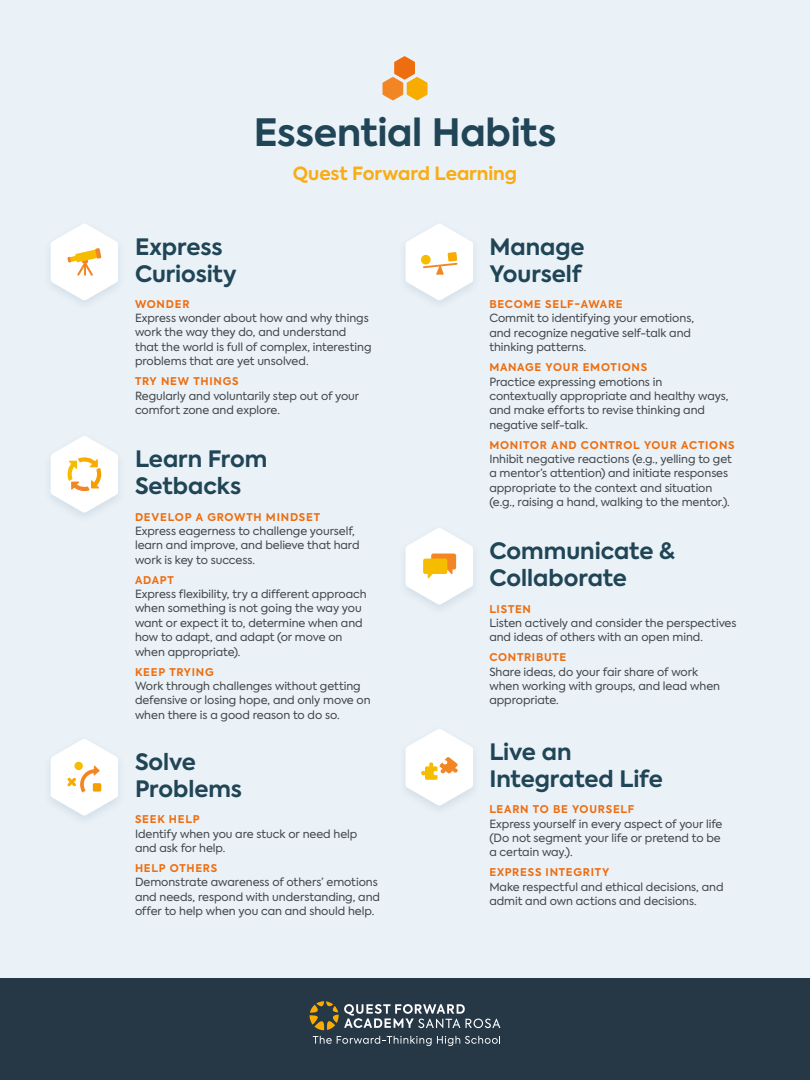
<style>
.page{position:relative;width:810px;height:1080px;background:#fff}
.page>*{position:absolute;margin:0;border:0;box-sizing:border-box;transform-origin:0 0}
.t1{font:700 37.5px "Axiforma";letter-spacing:-.01em;color:#204556}
.t2{font:700 22.5px/27px "Axiforma";color:#204556}
.t3{font:700 18.12px "Axiforma";letter-spacing:-.005em;color:#f9ac13}
.t4{font:11.25px/14.4px "Axiforma";letter-spacing:-.005em;color:#404648}
.t5{font:700 10.62px "Axiforma";letter-spacing:.07em;color:#ee6d0e}
</style>
<div class="page">
<div style="left:0;top:0;width:810px;height:979px;background:#eaf1f7"></div>
<div style="left:0;top:979px;width:810px;height:101px;background:#263746"></div>
<svg style="left:310px;top:1001px;width:190px;height:29px"></svg>
<svg style="left:313px;top:1036px;width:187px;height:10px"></svg>
<svg style="left:51px;top:224px;width:67px;height:77px"></svg>
<svg style="left:51px;top:436px;width:67px;height:77px"></svg>
<svg style="left:406px;top:224px;width:67px;height:77px"></svg>
<svg style="left:406px;top:528px;width:67px;height:77px"></svg>
<div style="left:423px;top:559px;width:24px;height:15px;background:#f6bd00;border-radius:2px"></div>
<svg style="left:51px;top:739px;width:67px;height:77px"></svg>
<svg style="left:406px;top:729px;width:67px;height:77px"></svg>
<svg style="left:383px;top:56px;width:45px;height:44px"></svg>
<h1 class="t1" style="left:254px;top:106px;width:304px">Essential Habits</h1>
<h3 class="t3" style="left:293px;top:161px;width:226px">Quest Forward Learning</h3>
<h2 class="t2" style="left:135px;top:234px;width:103px">Express<br>Curiosity</h2>
<p class="t5" style="left:135px;top:297px;width:56px">WONDER</p>
<p class="t4" style="left:135px;top:311px;width:238px">Express wonder about how and why things work the way they do, and understand that the world is full of complex, interesting problems that are yet unsolved.</p>
<p class="t5" style="left:135px;top:374px;width:105px">TRY NEW THINGS</p>
<p class="t4" style="left:135px;top:389px;width:226px">Regularly and voluntarily step out of your comfort zone and explore.</p>
<h2 class="t2" style="left:135px;top:446px;width:134px">Learn From<br>Setbacks</h2>
<p class="t5" style="left:135px;top:509px;width:187px">DEVELOP A GROWTH MINDSET</p>
<p class="t4" style="left:135px;top:524px;width:226px">Express eagerness to challenge yourself, learn and improve, and believe that hard work is key to success.</p>
<p class="t5" style="left:135px;top:573px;width:40px">ADAPT</p>
<p class="t4" style="left:135px;top:587px;width:233px">Express flexibility, try a different approach when something is not going the way you want or expect it to, determine when and how to adapt, and adapt (or move on when appropriate).</p>
<p class="t5" style="left:135px;top:664px;width:80px">KEEP TRYING</p>
<p class="t4" style="left:135px;top:679px;width:237px">Work through challenges without getting defensive or losing hope, and only move on when there is a good reason to do so.</p>
<h2 class="t2" style="left:135px;top:749px;width:109px">Solve<br>Problems</h2>
<p class="t5" style="left:135px;top:812px;width:66px">SEEK HELP</p>
<p class="t4" style="left:135px;top:826px;width:224px">Identify when you are stuck or need help and ask for help.</p>
<p class="t5" style="left:135px;top:861px;width:84px">HELP OTHERS</p>
<p class="t4" style="left:135px;top:875px;width:247px">Demonstrate awareness of others’ emotions and needs, respond with understanding, and offer to help when you can and should help.</p>
<h2 class="t2" style="left:489px;top:234px;width:97px">Manage<br>Yourself</h2>
<p class="t5" style="left:489px;top:297px;width:135px">BECOME SELF-AWARE</p>
<p class="t4" style="left:489px;top:311px;width:206px">Commit to identifying your emotions, and recognize negative self-talk and thinking patterns.</p>
<p class="t5" style="left:489px;top:360px;width:159px">MANAGE YOUR EMOTIONS</p>
<p class="t4" style="left:489px;top:375px;width:241px">Practice expressing emotions in contextually appropriate and healthy ways, and make efforts to revise thinking and negative self-talk.</p>
<p class="t5" style="left:489px;top:438px;width:247px">MONITOR AND CONTROL YOUR ACTIONS</p>
<p class="t4" style="left:489px;top:452px;width:244px">Inhibit negative reactions (e.g., yelling to get a mentor’s attention) and initiate responses appropriate to the context and situation (e.g., raising a hand, walking to the mentor.).</p>
<h2 class="t2" style="left:489px;top:538px;width:187px">Communicate &amp;<br>Collaborate</h2>
<p class="t5" style="left:489px;top:601px;width:43px">LISTEN</p>
<p class="t4" style="left:489px;top:616px;width:249px">Listen actively and consider the perspectives and ideas of others with an open mind.</p>
<p class="t5" style="left:489px;top:650px;width:79px">CONTRIBUTE</p>
<p class="t4" style="left:489px;top:665px;width:232px">Share ideas, do your fair share of work when working with groups, and lead when appropriate.</p>
<h2 class="t2" style="left:489px;top:739px;width:175px">Live an<br>Integrated Life</h2>
<p class="t5" style="left:489px;top:802px;width:146px">LEARN TO BE YOURSELF</p>
<p class="t4" style="left:489px;top:816px;width:235px">Express yourself in every aspect of your life (Do not segment your life or pretend to be a certain way.).</p>
<p class="t5" style="left:489px;top:865px;width:121px">EXPRESS INTEGRITY</p>
<p class="t4" style="left:489px;top:880px;width:236px">Make respectful and ethical decisions, and admit and own actions and decisions.</p>
</div>
